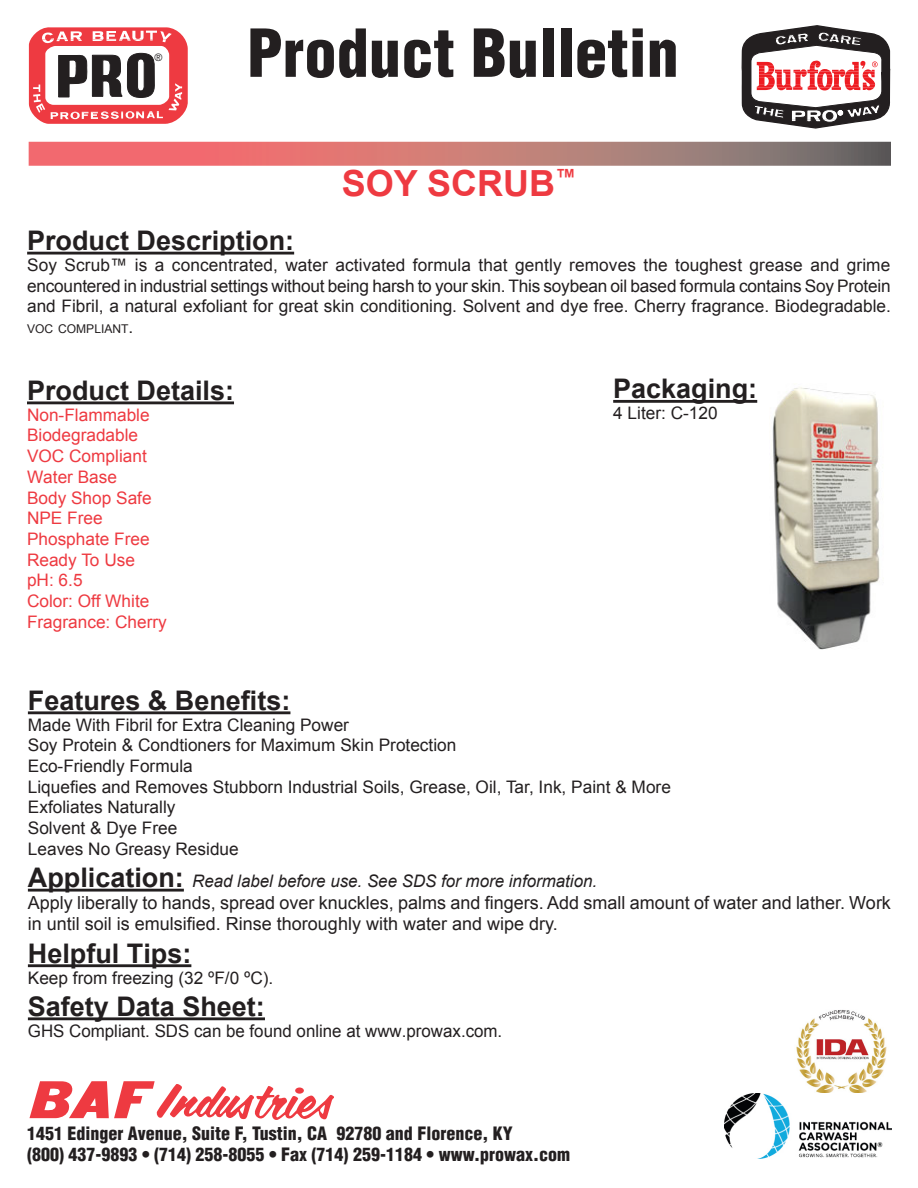
<style>
.page{position:relative;width:918px;height:1188px;background:#fff}
.page>*{position:absolute;margin:0;border:0;box-sizing:border-box;transform-origin:0 0}
.t1{font:900 condensed 64.5px "Helvetica";color:#231f20}
.t2{font:700 36px "Arial";color:#ee3a41}
.Body_Text{font:700 27px "Arial";color:#231f20}
.t3{font:18px/21.6px "Arial";color:#231f20}
.t4{font:900 condensed 18px "Helvetica";color:#231f20}
.Body_Text-2{font:17.25px/20.7px "Arial";color:#231f20;text-align:justify}
.t5{font:17.25px "Arial";color:#ee3a41}
.t6{font:italic 17.25px "Arial";color:#231f20}
.t7{font:12.15px "Arial";color:#231f20}
.t8{font:9.45px "News Gothic";color:#231f20}
.s1{font-size:17.25px}
.s2{font-weight:700;font-style:normal;font-size:27px}
</style>
<div class="page">
<img style="left:796px;top:1010px;width:91px;height:83px">
<svg style="left:29px;top:142px;width:862px;height:24px;background:#c37674"></svg>
<svg style="left:29px;top:1081px;width:305px;height:39px"></svg>
<div style="left:295px;top:1088px;width:9px;height:6px;background:#ee3a41;border-radius:50%"></div>
<img style="left:725px;top:1093px;width:167px;height:65px">
<svg style="left:28px;top:27px;width:160px;height:97px"></svg>
<svg style="left:741px;top:25px;width:150px;height:104px"></svg>
<hr style="left:28px;top:711px;width:262px;height:3px;background:#231f20">
<hr style="left:28px;top:889px;width:156px;height:3px;background:#231f20">
<hr style="left:28px;top:964px;width:163px;height:3px;background:#231f20">
<hr style="left:28px;top:1017px;width:237px;height:3px;background:#231f20">
<hr style="left:27px;top:252px;width:267px;height:3px;background:#231f20">
<hr style="left:613px;top:400px;width:144px;height:3px;background:#231f20">
<hr style="left:27px;top:401px;width:207px;height:3px;background:#231f20">
<img style="left:772px;top:387px;width:108px;height:263px">
<p class="t8" style="left:154px;top:52px;width:9px">®</p>
<p class="t1" style="left:247px;top:13px;width:433px">Product Bulletin</p>
<p class="t2" style="left:342px;top:160px;width:236px">SOY SCRUB<sup>™</sup></p>
<p class="Body_Text" style="left:27px;top:223px;width:269px">Product Description:</p>
<p class="Body_Text-2" style="left:27px;top:255px;width:865px">Soy Scrub™ is a concentrated, water activated formula that gently removes the toughest grease and grime encountered in industrial settings without being harsh to your skin. This soybean oil based formula contains Soy Protein and Fibril, a natural exfoliant for great skin conditioning. Solvent and dye free. Cherry fragrance. Biodegradable.</p>
<p class="t7" style="left:27px;top:321px;width:108px">VOC COMPLIANT<span class="s1">.</span></p>
<p class="Body_Text" style="left:27px;top:373px;width:209px">Product Details:</p>
<p class="t5" style="left:27px;top:403px;width:124px">Non-Flammable</p>
<p class="t5" style="left:27px;top:424px;width:113px">Biodegradable</p>
<p class="t5" style="left:27px;top:445px;width:121px">VOC Compliant</p>
<p class="t5" style="left:27px;top:465px;width:92px">Water Base</p>
<p class="t5" style="left:27px;top:486px;width:126px">Body Shop Safe</p>
<p class="t5" style="left:27px;top:507px;width:77px">NPE Free</p>
<p class="t5" style="left:27px;top:528px;width:124px">Phosphate Free</p>
<p class="t5" style="left:27px;top:548px;width:110px">Ready To Use</p>
<p class="t5" style="left:27px;top:569px;width:57px">pH: 6.5</p>
<p class="t5" style="left:27px;top:590px;width:124px">Color: Off White</p>
<p class="t5" style="left:27px;top:610px;width:141px">Fragrance: Cherry</p>
<p class="Body_Text" style="left:613px;top:371px;width:146px">Packaging:</p>
<p class="Body_Text-2" style="left:613px;top:403px;width:106px">4 Liter: C-120</p>
<p class="Body_Text" style="left:28px;top:682px;width:264px">Features &amp; Benefits:</p>
<p class="Body_Text-2" style="left:28px;top:714px;width:323px">Made With Fibril for Extra Cleaning Power</p>
<p class="Body_Text-2" style="left:28px;top:735px;width:430px">Soy Protein &amp; Condtioners for Maximum Skin Protection</p>
<p class="Body_Text-2" style="left:28px;top:756px;width:166px">Eco-Friendly Formula</p>
<p class="Body_Text-2" style="left:28px;top:777px;width:645px">Liquefies and Removes Stubborn Industrial Soils, Grease, Oil, Tar, Ink, Paint &amp; More</p>
<p class="Body_Text-2" style="left:28px;top:797px;width:149px">Exfoliates Naturally</p>
<p class="Body_Text-2" style="left:28px;top:818px;width:151px">Solvent &amp; Dye Free</p>
<p class="Body_Text-2" style="left:28px;top:839px;width:212px">Leaves No Greasy Residue</p>
<p class="t6" style="left:28px;top:870px;width:571px"><span class="s2">Application:</span> Read label before use. See SDS for more information.</p>
<p class="t3" style="left:28px;top:892px;width:865px">Apply liberally to hands, spread over knuckles, palms and fingers. Add small amount of water and lather. Work in until soil is emulsified. Rinse thoroughly with water and wipe dry.</p>
<p class="Body_Text" style="left:28px;top:935px;width:165px">Helpful Tips:</p>
<p class="Body_Text-2" style="left:28px;top:967px;width:247px">Keep from freezing (32 ºF/0 ºC).</p>
<p class="Body_Text" style="left:28px;top:988px;width:239px">Safety Data Sheet:</p>
<p class="Body_Text-2" style="left:28px;top:1020px;width:476px">GHS Compliant. SDS can be found online at www.prowax.com.</p>
<p class="t4" style="left:27px;top:1122px;width:487px">1451 Edinger Avenue, Suite F, Tustin, CA 92780 and Florence, KY</p>
<p class="t4" style="left:27px;top:1144px;width:545px">(800) 437-9893 • (714) 258-8055 • Fax (714) 259-1184 • www.prowax.com</p>
</div>
